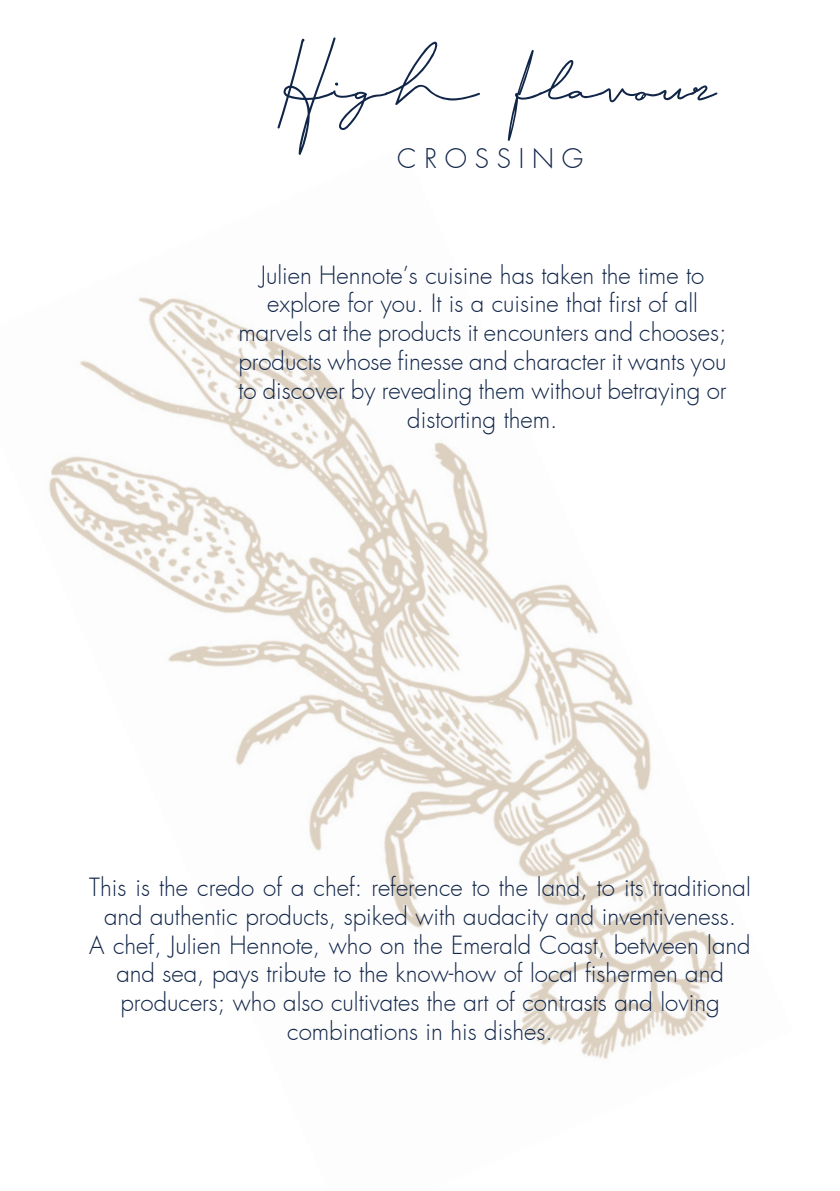
<style>
.page{position:relative;width:840px;height:1191px;background:#fff}
.page>*{position:absolute;margin:0;border:0;box-sizing:border-box;transform-origin:0 0}
.t1{font:50px "The Yoshi";color:#102548}
.t2{font:300 26px "Futura Std";letter-spacing:.3em;color:#102548}
.t3{font:300 24px/28.8px "Futura Std";color:#102548;text-align:center}
</style>
<div class="page">
<img style="left:49px;top:297px;width:669px;height:763px">
<p class="t1" style="left:278px;top:85px;width:439px">High flavour</p>
<p class="t2" style="left:397px;top:142px;width:187px">CROSSING</p>
<p class="t3" style="left:261px;top:261px;width:444px">Julien Hennote’s cuisine has taken the time to</p>
<p class="t3" style="left:267px;top:290px;width:432px">explore for you. It is a cuisine that first of all</p>
<p class="t3" style="left:238px;top:319px;width:489px">marvels at the products it encounters and chooses;</p>
<p class="t3" style="left:238px;top:347px;width:489px">products whose finesse and character it wants you to discover by revealing them without betraying or distorting them.</p>
<p class="t3" style="left:89px;top:873px;width:662px">This is the credo of a chef: reference to the land, to its traditional and authentic products, spiked with audacity and inventiveness.</p>
<p class="t3" style="left:89px;top:931px;width:662px">A chef, Julien Hennote, who on the Emerald Coast, between land and sea, pays tribute to the know-how of local fishermen and</p>
<p class="t3" style="left:120px;top:988px;width:600px">producers; who also cultivates the art of contrasts and loving</p>
<p class="t3" style="left:287px;top:1017px;width:267px">combinations in his dishes.</p>
</div>
